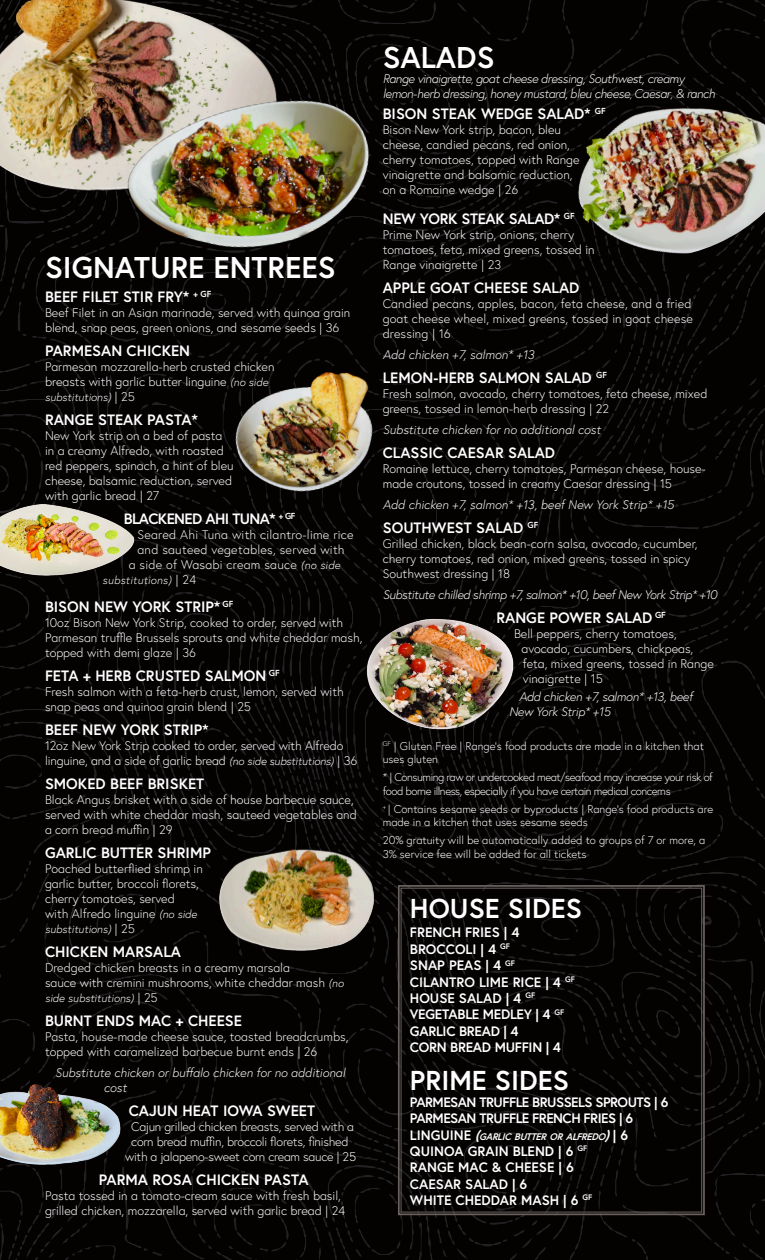
<style>
.page{position:relative;width:765px;height:1260px;background:#fff}
.page>*{position:absolute;margin:0;border:0;box-sizing:border-box;transform-origin:0 0}
.t1{font:700 30px "Europa";color:#fff}
.t2{font:700 27.25px "Europa";color:#fff}
.t3{font:700 15px "Europa";color:#fff}
.t4{font:700 15px "Europa";letter-spacing:-.04em;color:#fff}
.t5{font:700 15px "Europa";letter-spacing:-.02em;color:#fff}
.t6{font:700 13.62px/16.4px "Europa";color:#fff}
.t7{font:700 13.62px/16.4px "Europa";letter-spacing:-.04em;color:#fff}
.t8{font:300 12.5px/15px "Europa";color:#fff}
.t9{font:italic 300 12.5px/15px "Europa";letter-spacing:-.02em;color:#fff}
.t10{font:italic 300 12.5px/15px "Europa";color:#fff}
.t11{font:300 12.5px/15px "Europa";letter-spacing:-.02em;color:#fff;text-align:center}
.t12{font:300 12.5px "Europa";letter-spacing:.02em;color:#fff}
.t13{font:300 11.25px/13.5px "Europa";color:#fff}
.t14{font:300 11.25px/13.5px "Europa";letter-spacing:-.04em;color:#fff}
.t15{font:italic 300 11.25px "Europa";color:#fff}
.t16{font:italic 300 11.25px "Europa";letter-spacing:.02em;color:#fff}
.t17{font:italic 700 9.5px "Europa";color:#fff}
.s1{font-style:italic;font-size:11.25px}
.s2{font-style:normal;font-size:12.5px}
.s3{font-size:10.25px}
.s4{font-style:normal;font-size:13.62px}
.s5{font-size:13.62px}
</style>
<div class="page">
<img style="left:0;top:0;width:765px;height:1260px">
<svg style="left:397px;top:884px;width:309px;height:332px;background:#080505"></svg>
<div style="left:401px;top:888px;width:301px;height:324px;border:1px solid #6b6360"></div>
<img style="left:553px;top:72px;width:212px;height:199px">
<img style="left:206px;top:355px;width:195px;height:148px">
<img style="left:0;top:1065px;width:128px;height:110px">
<img style="left:365px;top:600px;width:159px;height:140px">
<img style="left:0;top:499px;width:138px;height:83px">
<img style="left:212px;top:828px;width:190px;height:142px">
<img style="left:0;top:0;width:301px;height:210px">
<img style="left:111px;top:82px;width:283px;height:186px">
<h1 class="t1" style="left:45px;top:247px;width:292px">SIGNATURE ENTREES</h1>
<p class="t3" style="left:45px;top:286px;width:168px">BEEF FILET STIR FRY* <sup>+</sup> <sup>GF</sup></p>
<p class="t8" style="left:45px;top:305px;width:307px">Beef Filet in an Asian marinade, served with quinoa grain blend, snap peas, green onions, and sesame seeds | 36</p>
<p class="t3" style="left:45px;top:340px;width:147px">PARMESAN CHICKEN</p>
<p class="t8" style="left:45px;top:359px;width:231px">Parmesan mozzarella-herb crusted chicken breasts with garlic butter linguine <span class="s1">(no side</span></p>
<p class="t15" style="left:45px;top:390px;width:91px">substitutions) <span class="s2">| 25</span></p>
<p class="t3" style="left:45px;top:409px;width:154px">RANGE STEAK PASTA*</p>
<p class="t8" style="left:45px;top:428px;width:190px">New York strip on a bed of pasta in a creamy Alfredo, with roasted red peppers, spinach, a hint of bleu cheese, balsamic reduction, served with garlic bread | 27</p>
<p class="t4" style="left:124px;top:508px;width:173px">BLACKENED AHI TUNA* <sup>+</sup> <sup>GF</sup></p>
<p class="t12" style="left:138px;top:527px;width:218px">Seared Ahi Tuna with cilantro-lime rice</p>
<p class="t12" style="left:138px;top:542px;width:209px">and sauteed vegetables, served with</p>
<p class="t12" style="left:129px;top:557px;width:213px">a side of Wasabi cream sauce <span class="s1">(no side</span></p>
<p class="t16" style="left:103px;top:573px;width:95px">substitutions) <span class="s2">| 24</span></p>
<p class="t3" style="left:45px;top:597px;width:190px">BISON NEW YORK STRIP* <sup>GF</sup></p>
<p class="t8" style="left:45px;top:615px;width:319px">10oz Bison New York Strip, cooked to order, served with<br>Parmesan truffle Brussels sprouts and white cheddar mash, topped with demi glaze | 36</p>
<p class="t3" style="left:45px;top:666px;width:236px">FETA + HERB CRUSTED SALMON <sup>GF</sup></p>
<p class="t8" style="left:45px;top:684px;width:300px">Fresh salmon with a feta-herb crust, lemon, served with snap peas and quinoa grain blend | 25</p>
<p class="t3" style="left:45px;top:720px;width:165px">BEEF NEW YORK STRIP*</p>
<p class="t8" style="left:45px;top:738px;width:314px">12oz New York Strip cooked to order, served with Alfredo linguine, and a side of garlic bread <span class="s1">(no side substitutions)</span> | 36</p>
<p class="t3" style="left:45px;top:774px;width:161px">SMOKED BEEF BRISKET</p>
<p class="t8" style="left:45px;top:792px;width:313px">Black Angus brisket with a side of house barbecue sauce, served with white cheddar mash, sauteed vegetables and a corn bread muffin | 29</p>
<p class="t3" style="left:45px;top:843px;width:167px">GARLIC BUTTER SHRIMP</p>
<p class="t8" style="left:45px;top:861px;width:159px">Poached butterflied shrimp in garlic butter, broccoli florets, cherry tomatoes, served<br>with Alfredo linguine <span class="s1">(no side</span></p>
<p class="t15" style="left:45px;top:922px;width:91px">substitutions) <span class="s2">| 25</span></p>
<p class="t3" style="left:45px;top:942px;width:138px">CHICKEN MARSALA</p>
<p class="t8" style="left:45px;top:960px;width:300px">Dredged chicken breasts in a creamy marsala<br>sauce with cremini mushrooms, white cheddar mash <span class="s1">(no</span></p>
<p class="t15" style="left:45px;top:991px;width:114px">side substitutions) <span class="s2">| 25</span></p>
<p class="t3" style="left:45px;top:1011px;width:198px">BURNT ENDS MAC + CHEESE</p>
<p class="t8" style="left:45px;top:1029px;width:305px">Pasta, house-made cheese sauce, toasted breadcrumbs, topped with caramelized barbecue burnt ends | 26</p>
<p class="t10" style="left:104px;top:1065px;width:243px;text-indent:-49px">Substitute chicken or buffalo chicken for no additional cost</p>
<p class="t3" style="left:129px;top:1101px;width:188px">CAJUN HEAT IOWA SWEET</p>
<p class="t11" style="left:125px;top:1119px;width:233px">Cajun grilled chicken breasts, served with a corn bread muffin, broccoli florets, finished with a jalapeno-sweet corn cream sauce | 25</p>
<p class="t3" style="left:99px;top:1170px;width:211px">PARMA ROSA CHICKEN PASTA</p>
<p class="t8" style="left:45px;top:1188px;width:302px">Pasta tossed in a tomato-cream sauce with fresh basil, grilled chicken, mozzarella, served with garlic bread | 24</p>
<h1 class="t1" style="left:383px;top:37px;width:113px">SALADS</h1>
<p class="t9" style="left:383px;top:71px;width:334px">Range vinaigrette<span class="s3">,</span> goat cheese dressing, Southwest, creamy lemon-herb dressing, honey mustard, bleu cheese<span class="s3">,</span> Caesar<span class="s3">,</span> &amp; ranch</p>
<p class="t3" style="left:383px;top:104px;width:224px">BISON STEAK WEDGE SALAD* <sup>GF</sup></p>
<p class="t8" style="left:383px;top:122px;width:198px">Bison New York strip, bacon, bleu cheese, candied pecans, red onion, cherry tomatoes, topped with Range vinaigrette and balsamic reduction, on a Romaine wedge | 26</p>
<p class="t5" style="left:383px;top:209px;width:193px">NEW YORK STEAK SALAD* <sup>GF</sup></p>
<p class="t8" style="left:383px;top:227px;width:213px">Prime New York strip, onions, cherry tomatoes, feta, mixed greens, tossed in<br>Range vinaigrette | 23</p>
<p class="t3" style="left:383px;top:278px;width:198px">APPLE GOAT CHEESE SALAD</p>
<p class="t8" style="left:383px;top:296px;width:312px;text-align:justify">Candied pecans, apples, bacon, feta cheese, and a fried goat cheese wheel, mixed greens, tossed in goat cheese dressing | 16</p>
<p class="t10" style="left:383px;top:347px;width:153px">Add chicken +7, salmon* +13</p>
<p class="t3" style="left:383px;top:368px;width:226px">LEMON-HERB SALMON SALAD <sup>GF</sup></p>
<p class="t8" style="left:383px;top:386px;width:326px">Fresh salmon, avocado, cherry tomatoes, feta cheese, mixed greens, tossed in lemon-herb dressing | 22</p>
<p class="t10" style="left:383px;top:422px;width:220px">Substitute chicken for no additional cost</p>
<p class="t3" style="left:383px;top:443px;width:174px">CLASSIC CAESAR SALAD</p>
<p class="t8" style="left:383px;top:461px;width:325px">Romaine lettuce, cherry tomatoes, Parmesan cheese, house&shy;made croutons, tossed in creamy Caesar dressing | 15</p>
<p class="t10" style="left:383px;top:497px;width:293px">Add chicken +7, salmon* +13, beef New York Strip* +15</p>
<p class="t3" style="left:383px;top:518px;width:157px">SOUTHWEST SALAD <sup>GF</sup></p>
<p class="t8" style="left:383px;top:536px;width:316px">Grilled chicken, black bean-corn salsa, avocado, cucumber, cherry tomatoes, red onion, mixed greens, tossed in spicy<br>Southwest dressing | 18</p>
<p class="t9" style="left:383px;top:587px;width:336px">Substitute chilled shrimp +7, salmon* +10, beef New York Strip* +10</p>
<p class="t3" style="left:497px;top:608px;width:171px">RANGE POWER SALAD <sup>GF</sup></p>
<p class="t8" style="left:522px;top:626px;width:194px;text-indent:-8px">Bell peppers, cherry tomatoes, avocado, cucumbers, chickpeas, feta, mixed greens, tossed in Range vinaigrette | 15</p>
<p class="t9" style="left:509px;top:689px;width:185px;text-indent:10px">Add chicken +7, salmon* +13, beef<br>New York Strip* +15</p>
<p class="t13" style="left:383px;top:739px;width:323px"><sup>GF</sup> | Gluten Free | Range’s food products are made in a kitchen that uses gluten</p>
<p class="t14" style="left:383px;top:770px;width:332px">* | Consuming raw or undercooked meat/seafood may increase your risk of food borne illness, especially if you have certain medical concerns</p>
<p class="t13" style="left:383px;top:802px;width:332px"><sup>+</sup> | Contains sesame seeds or byproducts | Range’s food products are made in a kitchen that uses sesame seeds</p>
<p class="t13" style="left:383px;top:833px;width:324px">20% gratuity will be automatically added to groups of 7 or more, a<br>3% service fee will be added for all tickets</p>
<h2 class="t2" style="left:410px;top:890px;width:173px">HOUSE SIDES</h2>
<p class="t6" style="left:410px;top:924px;width:166px">FRENCH FRIES | 4<br>BROCCOLI | 4 <sup>GF<br></sup>SNAP PEAS | 4 <sup>GF<br></sup>CILANTRO LIME RICE | 4 <sup>GF<br></sup>HOUSE SALAD | 4 <sup>GF<br></sup>VEGETABLE MEDLEY | 4 <sup>GF<br></sup>GARLIC BREAD | 4<br>CORN BREAD MUFFIN | 4</p>
<h2 class="t2" style="left:410px;top:1062px;width:160px">PRIME SIDES</h2>
<p class="t7" style="left:410px;top:1093px;width:260px">PARMESAN TRUFFLE BRUSSELS SPROUTS | 6<br>PARMESAN TRUFFLE FRENCH FRIES | 6</p>
<p class="t17" style="left:410px;top:1130px;width:220px"><span class="s4">L I N G U I N E</span> <span class="s5">(</span>GARLIC BUTTER OR ALFREDO<span class="s5">)</span><span class="s4">| 6</span></p>
<p class="t6" style="left:410px;top:1143px;width:184px">QUINOA GRAIN BLEND | 6 <sup>GF<br></sup>RANGE MAC &amp; CHEESE | 6<br>CAESAR SALAD | 6<br>WHITE CHEDDAR MASH | 6 <sup>GF</sup></p>
</div>
